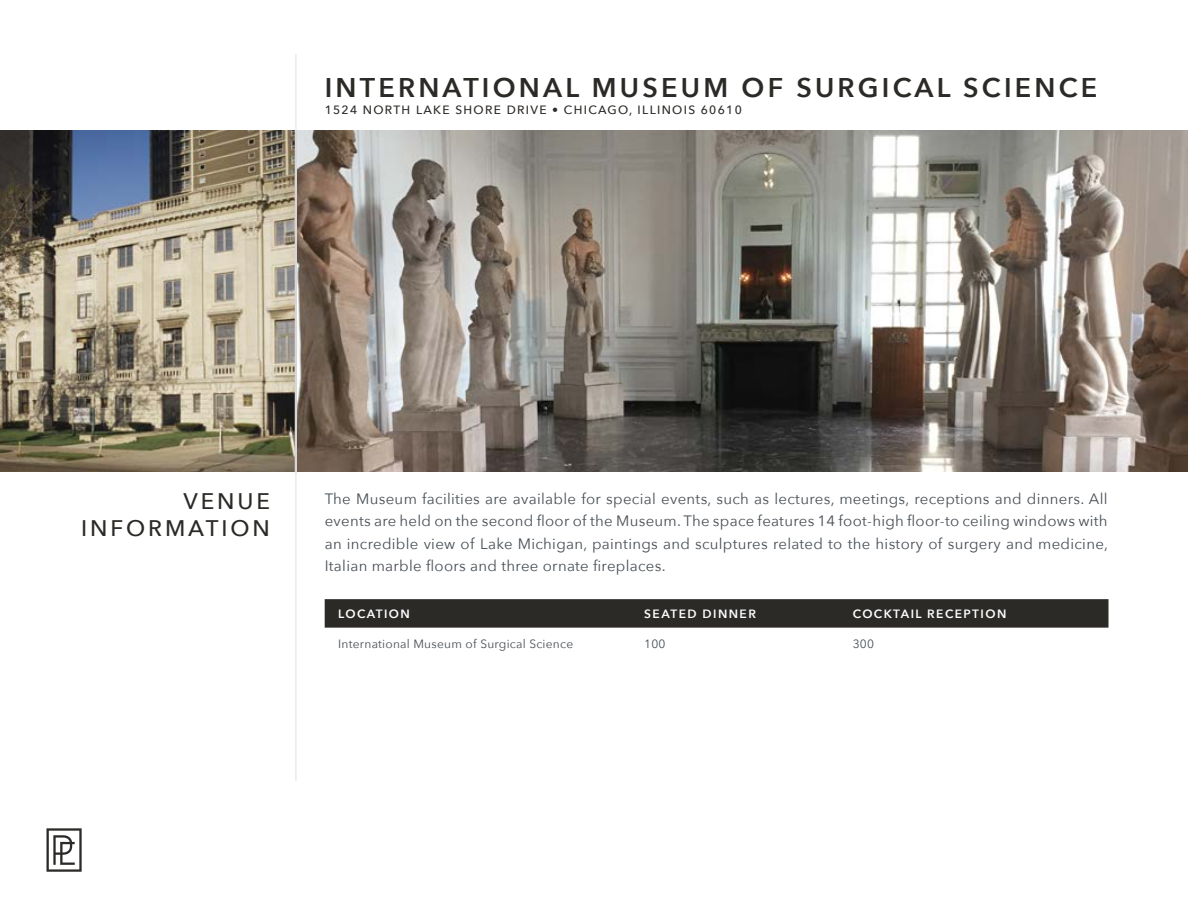
<style>
.page{position:relative;width:1188px;height:918px;background:#fff}
.page>*{position:absolute;margin:0;border:0;box-sizing:border-box;transform-origin:0 0}
.t1{font:600 27px "Avenir Next";letter-spacing:.12em;color:#2c2a27}
.t2{font:500 22.5px/27px "Avenir Next";letter-spacing:.13em;color:#2c2a27;text-align:right}
.t3{font:15px/22.5px "Avenir Next";letter-spacing:.02em;color:#484f55;text-align:justify}
.t4{font:500 12px "Avenir Next";letter-spacing:.11em;color:#2c2a27}
.t5{font:12px "Avenir Next";letter-spacing:.02em;color:#484f55}
.t6{font:600 12px "Avenir Next";letter-spacing:.12em;color:#fcfeff}
</style>
<div class="page">
<div style="left:325px;top:599px;width:783px;height:29px;background:#2c2a27"></div>
<img style="left:0;top:131px;width:295px;height:341px">
<svg style="left:297px;top:131px;width:891px;height:341px;background:#88817a"></svg>
<hr style="left:295px;top:130px;width:2px;height:343px;background:#d7d5d6">
<svg style="left:46px;top:828px;width:36px;height:44px"></svg>
<hr style="left:295px;top:54px;width:2px;height:77px;background:#e9ebec">
<hr style="left:295px;top:472px;width:2px;height:309px;background:#e9ebec">
<h1 class="t1" style="left:325px;top:65px;width:774px">INTERNATIONAL MUSEUM OF SURGICAL SCIENCE</h1>
<p class="t4" style="left:325px;top:99px;width:419px">1524 NORTH LAKE SHORE DRIVE • CHICAGO, ILLINOIS 60610</p>
<h2 class="t2" style="left:81px;top:486px;width:190px">VENUE<br>INFORMATION</h2>
<p class="t3" style="left:325px;top:487px;width:785px">The Museum facilities are available for special events, such as lectures, meetings, receptions and dinners. All events are held on the second floor of the Museum. The space features 14 foot-high floor-to ceiling windows with an incredible view of Lake Michigan, paintings and sculptures related to the history of surgery and medicine, Italian marble floors and three ornate fireplaces.</p>
<p class="t6" style="left:338px;top:603px;width:73px">LOCATION</p>
<p class="t6" style="left:644px;top:603px;width:113px">SEATED DINNER</p>
<p class="t6" style="left:853px;top:603px;width:155px">COCKTAIL RECEPTION</p>
<p class="t5" style="left:338px;top:634px;width:237px">International Museum of Surgical Science</p>
<p class="t5" style="left:644px;top:634px;width:23px">100</p>
<p class="t5" style="left:853px;top:634px;width:23px">300</p>
</div>
